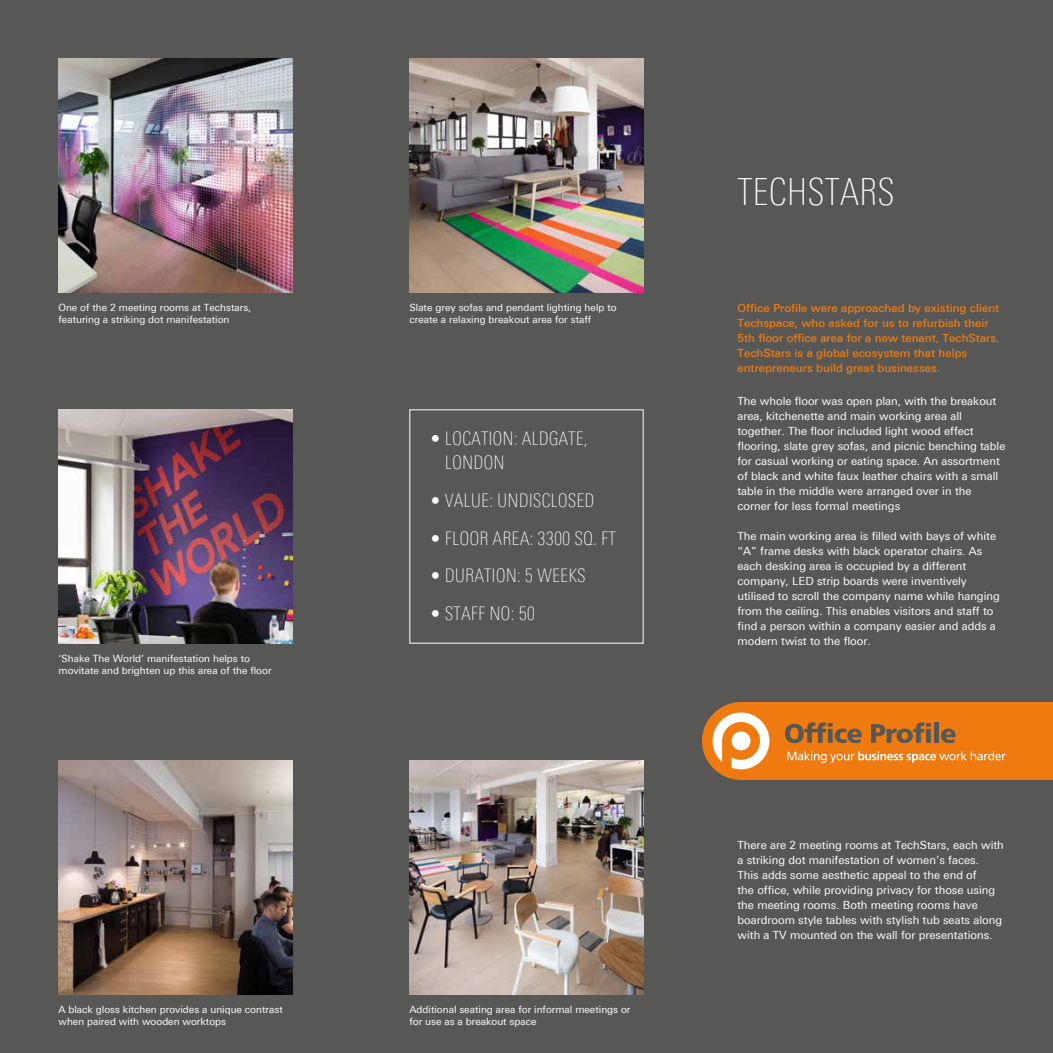
<style>
.page{position:relative;width:1053px;height:1053px;background:#fff}
.page>*{position:absolute;margin:0;border:0;box-sizing:border-box;transform-origin:0 0}
.t1{font:100 condensed 37.5px "Linotype Univers";color:#fff}
.t2{font:100 condensed 18.75px/23.8px "Linotype Univers";color:#fff}
.t3{font:11.25px/15px "Linotype Univers Basic";color:#fff}
.t4{font:500 11.25px/15px "Linotype Univers Basic";color:#ef7b10}
.t5{font:10px/12.5px "Linotype Univers Basic";color:#fff}
</style>
<div class="page">
<div style="left:0;top:0;width:1052px;height:1052px;background:#575756"></div>
<svg style="left:702px;top:702px;width:350px;height:78px;background:#e28228"></svg>
<div style="left:409px;top:409px;width:234px;height:234px;border:1px solid #fff"></div>
<img style="left:58px;top:58px;width:234px;height:234px">
<img style="left:58px;top:409px;width:234px;height:234px">
<img style="left:58px;top:760px;width:234px;height:234px">
<img style="left:409px;top:58px;width:234px;height:234px">
<img style="left:409px;top:760px;width:234px;height:234px">
<p class="t5" style="left:58px;top:301px;width:194px">One of the 2 meeting rooms at Techstars, featuring a striking dot manifestation</p>
<p class="t5" style="left:58px;top:651px;width:214px">‘Shake The World’ manifestation helps to movitate and brighten up this area of the floor</p>
<p class="t5" style="left:58px;top:1002px;width:226px">A black gloss kitchen provides a unique contrast when paired with wooden worktops</p>
<p class="t5" style="left:409px;top:301px;width:208px">Slate grey sofas and pendant lighting help to create a relaxing breakout area for staff</p>
<h2 class="t2" style="left:445px;top:426px;width:144px;text-indent:-14px">• LOCATION: ALDGATE,<br>LONDON</h2>
<h2 class="t2" style="left:431px;top:488px;width:165px">• VALUE: UNDISCLOSED</h2>
<h2 class="t2" style="left:431px;top:526px;width:187px">• FLOOR AREA: 3300 SQ. FT</h2>
<h2 class="t2" style="left:431px;top:564px;width:156px">• DURATION: 5 WEEKS</h2>
<h2 class="t2" style="left:431px;top:602px;width:106px">• STAFF NO: 50</h2>
<p class="t5" style="left:409px;top:1002px;width:222px">Additional seating area for informal meetings or for use as a breakout space</p>
<h1 class="t1" style="left:737px;top:171px;width:159px">TECHSTARS</h1>
<p class="t4" style="left:737px;top:300px;width:264px">Office Profile were approached by existing client Techspace, who asked for us to refurbish their 5th floor office area for a new tenant, TechStars.<br>TechStars is a global ecosystem that helps entrepreneurs build great businesses.</p>
<p class="t3" style="left:737px;top:393px;width:269px">The whole floor was open plan, with the breakout area, kitchenette and main working area all together. The floor included light wood effect flooring, slate grey sofas, and picnic benching table for casual working or eating space. An assortment of black and white faux leather chairs with a small table in the middle were arranged over in the corner for less formal meetings</p>
<p class="t3" style="left:737px;top:528px;width:264px">The main working area is filled with bays of white “A” frame desks with black operator chairs. As each desking area is occupied by a different company, LED strip boards were inventively utilised to scroll the company name while hanging from the ceiling. This enables visitors and staff to find a person within a company easier and adds a modern twist to the floor.</p>
<p class="t3" style="left:737px;top:837px;width:268px">There are 2 meeting rooms at TechStars, each with a striking dot manifestation of women’s faces.<br>This adds some aesthetic appeal to the end of<br>the office, while providing privacy for those using the meeting rooms. Both meeting rooms have boardroom style tables with stylish tub seats along with a TV mounted on the wall for presentations.</p>
</div>
